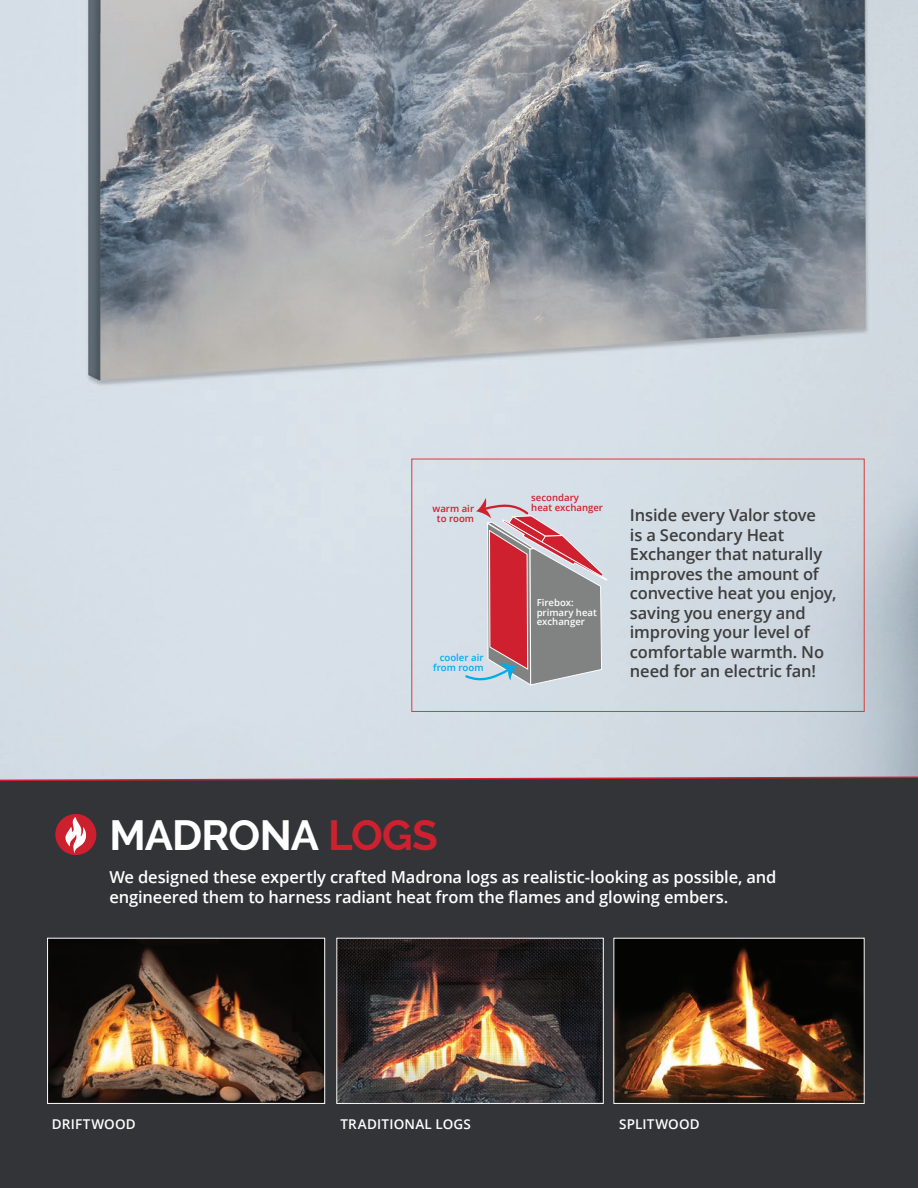
<style>
.page{position:relative;width:918px;height:1188px;background:#fff}
.page>*{position:absolute;margin:0;border:0;box-sizing:border-box;transform-origin:0 0}
.PAGE_HEADER{font:700 42px "Raleway";letter-spacing:-.02em;color:#fff}
.BODY_black{font:600 16.5px/19.5px "Open Sans";letter-spacing:-.01em;color:#3e3e3f}
.BODY{font:600 16.5px/19.5px "Open Sans";letter-spacing:-.01em;color:#fff}
.t1{font:600 13.5px "Open Sans";letter-spacing:.015em;color:#fff}
.t2{font:600 9.6px/9.6px "Open Sans";color:#cf202f}
.t3{font:600 9.6px/9.6px "Open Sans";color:#fdfefe}
.t4{font:600 9.6px/9.6px "Open Sans";color:#00acea;text-align:right}
.s1{color:#cf202f}
</style>
<div class="page">
<img style="left:0;top:0;width:918px;height:776px">
<div style="left:0;top:776px;width:918px;height:412px;background:#323437"></div>
<img style="left:49px;top:940px;width:274px;height:162px">
<div style="left:47px;top:938px;width:278px;height:166px;border:1px solid #fff"></div>
<img style="left:338px;top:940px;width:264px;height:162px">
<div style="left:336px;top:938px;width:268px;height:166px;border:1px solid #fff"></div>
<img style="left:615px;top:940px;width:248px;height:162px">
<div style="left:613px;top:938px;width:252px;height:166px;border:1px solid #fff"></div>
<div style="left:55px;top:814px;width:41px;height:41px;background:#cc202f;border-radius:50%"></div>
<svg style="left:65px;top:817px;width:22px;height:36px"></svg>
<svg style="left:463px;top:498px;width:144px;height:187px;background:#ba9ba2"></svg>
<div style="left:411px;top:459px;width:454px;height:253px;border:1px solid #d33d3b"></div>
<p class="t2" style="left:531px;top:493px;width:73px">secondary<br>heat exchanger</p>
<p class="t2" style="left:433px;top:504px;width:43px;text-align:center">warm air to room</p>
<p class="BODY_black" style="left:630px;top:505px;width:208px">Inside every Valor stove<br>is a Secondary Heat<br>Exchanger that naturally improves the amount of convective heat you enjoy, saving you energy and improving your level of comfortable warmth. No need for an electric fan!</p>
<p class="t3" style="left:537px;top:598px;width:62px">Firebox: primary heat exchanger</p>
<p class="t4" style="left:433px;top:653px;width:52px">cooler air from room</p>
<p class="PAGE_HEADER" style="left:109px;top:811px;width:330px">MADRONA <span class="s1">LOGS</span></p>
<p class="BODY" style="left:109px;top:867px;width:669px">We designed these expertly crafted Madrona logs as realistic-looking as possible, and engineered them to harness radiant heat from the flames and glowing embers.</p>
<p class="t1" style="left:52px;top:1115px;width:85px">DRIFTWOOD</p>
<p class="t1" style="left:340px;top:1115px;width:132px">TRADITIONAL LOGS</p>
<p class="t1" style="left:619px;top:1115px;width:82px">SPLITWOOD</p>
</div>
